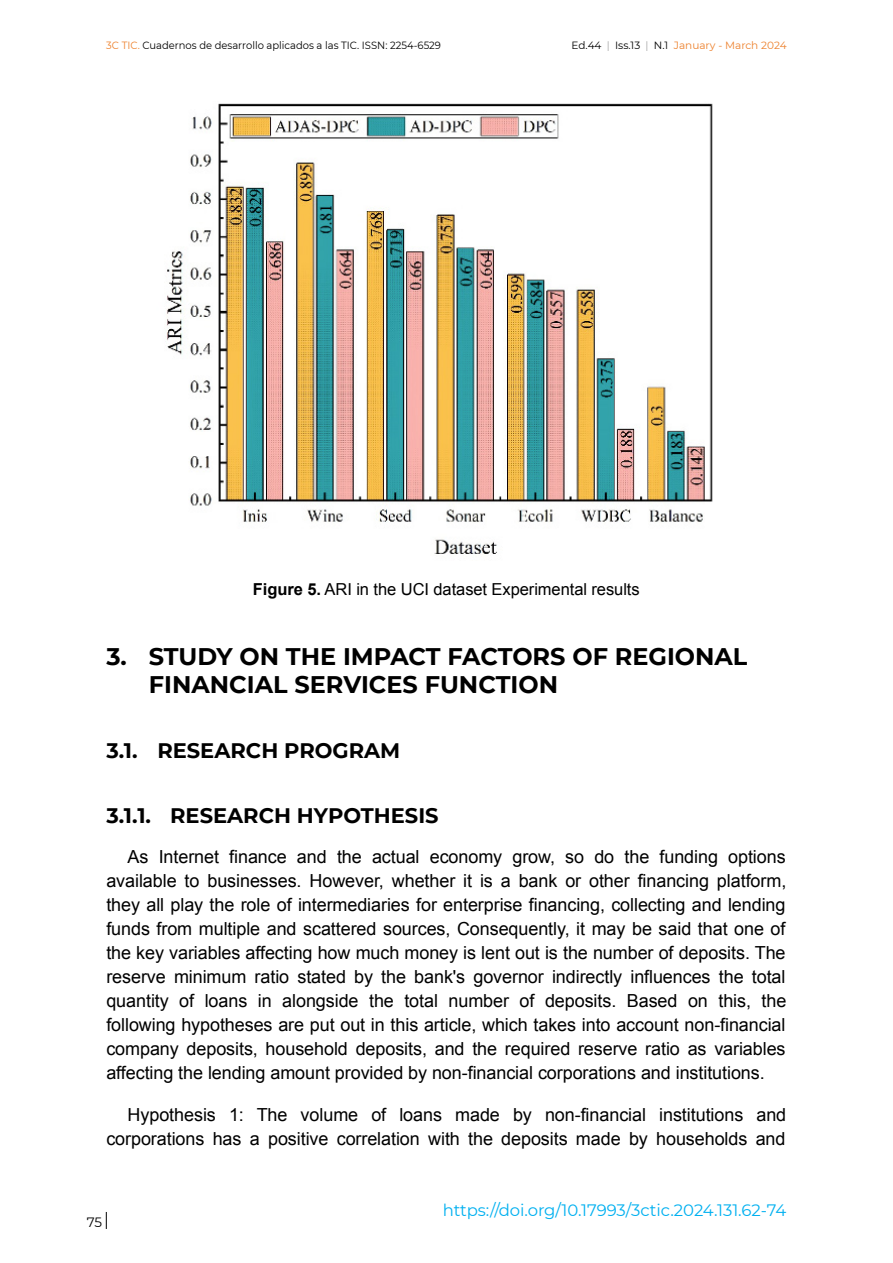
<style>
.page{position:relative;width:893px;height:1263px;background:#fff}
.page>*{position:absolute;margin:0;border:0;box-sizing:border-box;transform-origin:0 0}
.t1{font:700 24px/28.5px "Montserrat";color:#000}
.t2{font:700 21px "Montserrat";color:#000}
.t3{font:18px/24px "Arial";letter-spacing:-.005em;color:#000;text-align:justify}
.t4{font:16.5px "Arial";letter-spacing:-.005em;color:#000}
.t5{font:16.5px "Montserrat";letter-spacing:-.005em;color:#00b0f0}
.t6{font:13.5px "Montserrat";color:#000}
.t7{font:10.5px "Montserrat";color:#000;scale:.95 1}
.t8{font:10.5px "Montserrat";color:#ed802b}
.s1{color:#ed802b}
.s2{color:#000}
.s3{font-weight:100;color:#000}
.s4{font-weight:700}
</style>
<div class="page">
<img style="left:167px;top:103px;width:546px;height:451px">
<svg style="left:106px;top:1212px;width:1px;height:17px"></svg>
<p class="t7" style="left:106px;top:38px;width:354px"><span class="s1">3C TIC.</span> Cuadernos de desarrollo aplicados a las TIC. ISSN: 2254-6529</p>
<p class="t8" style="left:572px;top:38px;width:217px"><span class="s2">Ed.44</span> <span class="s3">|</span> <span class="s2">Iss.13</span> <span class="s3">|</span> <span class="s2">N.1</span> January - March 2024</p>
<p class="t4" style="left:253px;top:578px;width:388px"><span class="s4">Figure 5.</span> ARI in the UCI dataset Experimental results</p>
<h1 class="t1" style="left:149px;top:641px;width:600px;text-indent:-43px">3. STUDY ON THE IMPACT FACTORS OF REGIONAL<br>FINANCIAL SERVICES FUNCTION</h1>
<p class="t2" style="left:106px;top:736px;width:295px">3.1. RESEARCH PROGRAM</p>
<p class="t2" style="left:106px;top:800px;width:334px">3.1.1. RESEARCH HYPOTHESIS</p>
<p class="t3" style="left:106px;top:845px;width:682px;text-indent:21px">As Internet finance and the actual economy grow, so do the funding options available to businesses. However, whether it is a bank or other financing platform, they all play the role of intermediaries for enterprise financing, collecting and lending funds from multiple and scattered sources, Consequently, it may be said that one of the key variables affecting how much money is lent out is the number of deposits. The reserve minimum ratio stated by the bank's governor indirectly influences the total quantity of loans in alongside the total number of deposits. Based on this, the following hypotheses are put out in this article, which takes into account non-financial company deposits, household deposits, and the required reserve ratio as variables affecting the lending amount provided by non-financial corporations and institutions.</p>
<p class="t3" style="left:106px;top:1103px;width:681px;text-align:right">Hypothesis 1: The volume of loans made by non-financial institutions and corporations has a positive correlation with the deposits made by households and</p>
<p class="t6" style="left:87px;top:1213px;width:17px">75</p>
<p class="t5" style="left:443px;top:1199px;width:345px">https://doi.org/10.17993/3ctic.2024.131.62-74</p>
</div>
